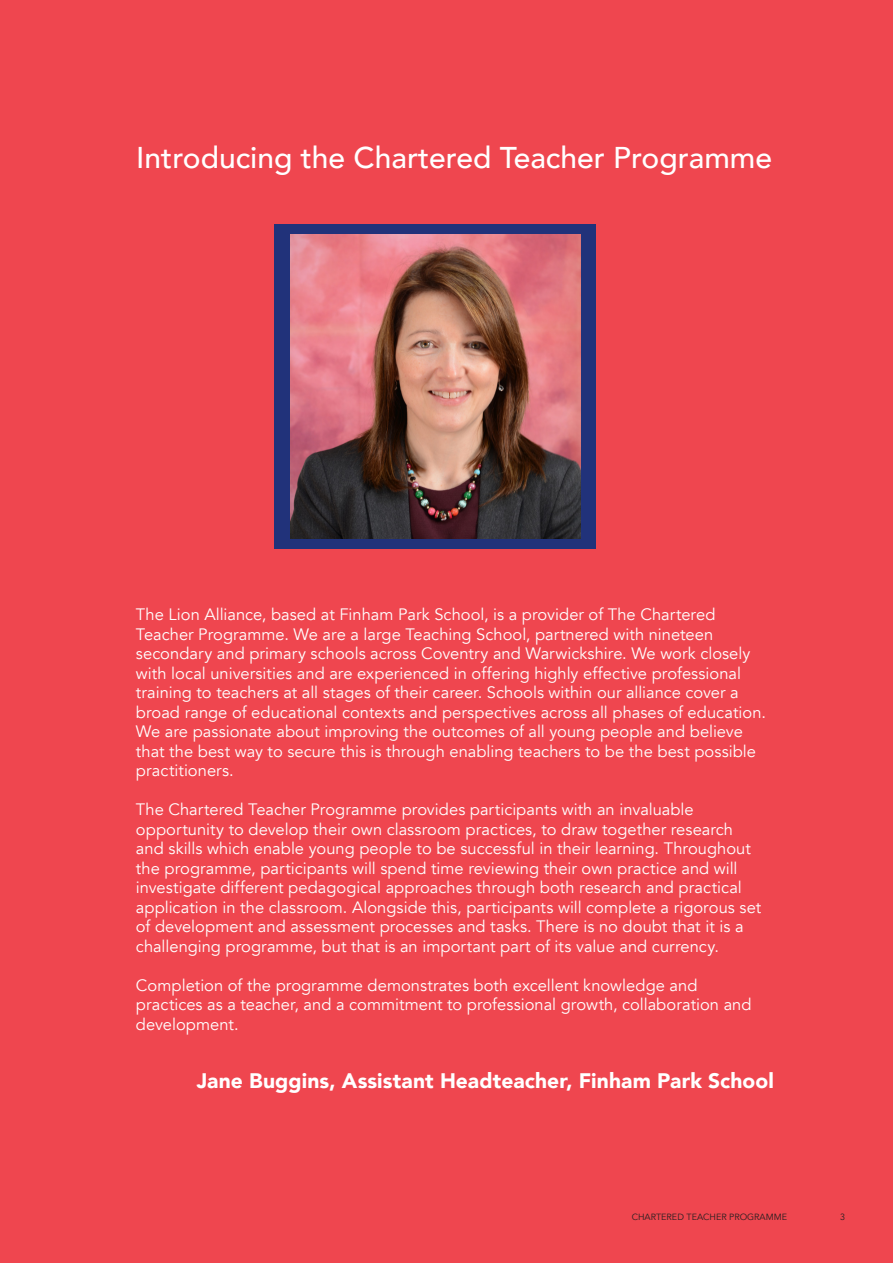
<style>
.page{position:relative;width:893px;height:1263px;background:#ef464f}
.page>*{position:absolute;margin:0;border:0;box-sizing:border-box;transform-origin:0 0}
.Texto_de_titular_-_A{font:500 30px "Avenir";color:#fff}
.Texto_independiente{font:900 21px "Avenir";letter-spacing:.005em;color:#fff}
.Texto_independiente-2{font:16.5px/19.5px "Avenir";color:#fff}
.t1{font:9px "Avenir";color:#231f20}
</style>
<div class="page">
<div style="left:274px;top:224px;width:321px;height:324px;background:#21327a"></div>
<img style="left:290px;top:235px;width:290px;height:303px">
<p class="Texto_de_titular_-_A" style="left:136px;top:132px;width:637px">Introducing the Chartered Teacher Programme</p>
<p class="Texto_independiente-2" style="left:136px;top:605px;width:631px">The Lion Alliance, based at Finham Park School, is a provider of The Chartered Teacher Programme. We are a large Teaching School, partnered with nineteen secondary and primary schools across Coventry and Warwickshire. We work closely with local universities and are experienced in offering highly effective professional training to teachers at all stages of their career. Schools within our alliance cover a broad range of educational contexts and perspectives across all phases of education.<br>We are passionate about improving the outcomes of all young people and believe that the best way to secure this is through enabling teachers to be the best possible practitioners.</p>
<p class="Texto_independiente-2" style="left:136px;top:800px;width:627px">The Chartered Teacher Programme provides participants with an invaluable opportunity to develop their own classroom practices, to draw together research and skills which enable young people to be successful in their learning. Throughout the programme, participants will spend time reviewing their own practice and will investigate different pedagogical approaches through both research and practical application in the classroom. Alongside this, participants will complete a rigorous set of development and assessment processes and tasks. There is no doubt that it is a challenging programme, but that is an important part of its value and currency.</p>
<p class="Texto_independiente-2" style="left:136px;top:976px;width:617px">Completion of the programme demonstrates both excellent knowledge and practices as a teacher, and a commitment to professional growth, collaboration and development.</p>
<p class="Texto_independiente" style="left:197px;top:1063px;width:578px">Jane Buggins, Assistant Headteacher, Finham Park School</p>
<p class="t1" style="left:632px;top:1211px;width:157px">CHARTERED TEACHER PROGRAMME</p>
<p class="t1" style="left:840px;top:1211px;width:7px">3</p>
</div>
